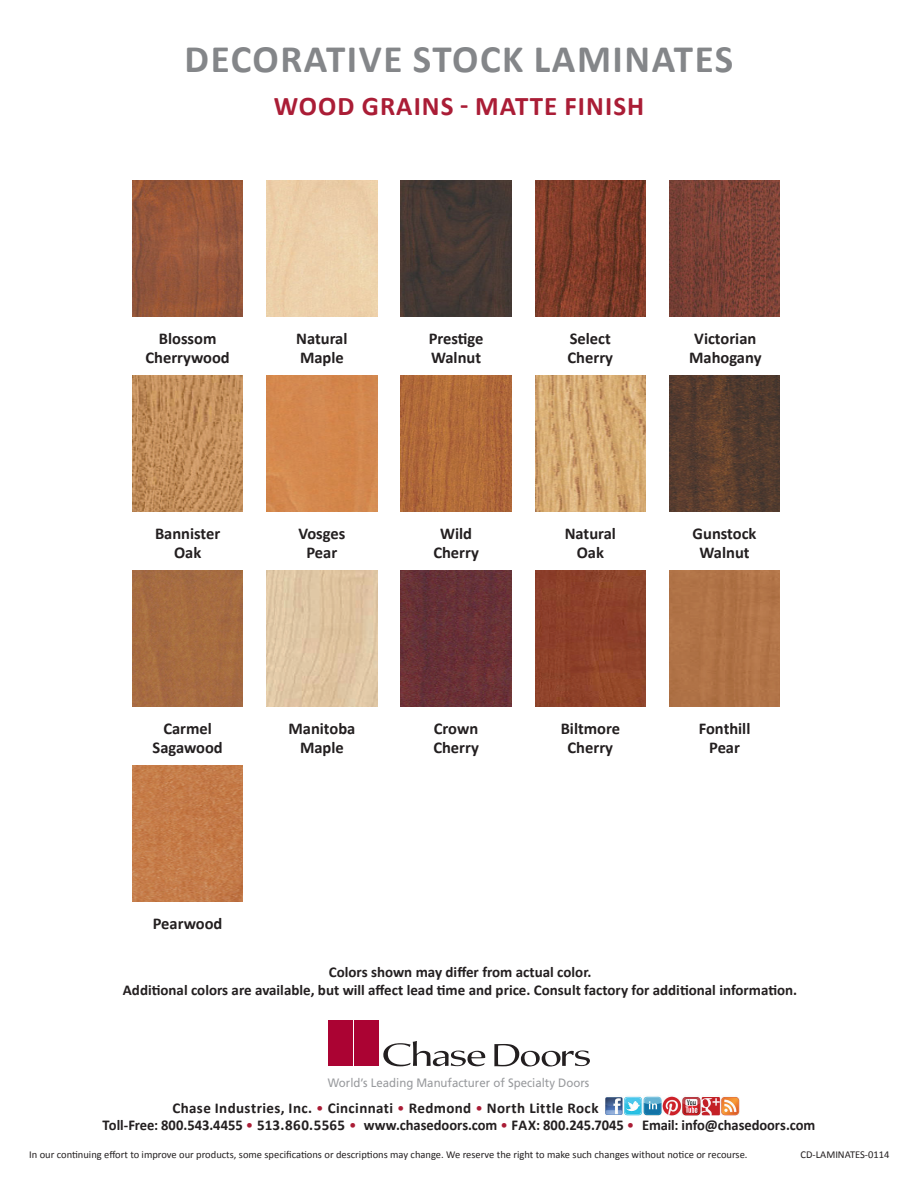
<style>
.page{position:relative;width:918px;height:1188px;background:#fff}
.page>*{position:absolute;margin:0;border:0;box-sizing:border-box;transform-origin:0 0}
.t1{font:700 39px "Calibri";letter-spacing:.04em;color:#848689}
.t2{font:700 27px "Calibri";letter-spacing:.04em;color:#aa1d36}
.t3{font:700 16.5px/19.8px "Calibri";color:#231f20;text-align:center}
.t4{font:700 15px/18px "Calibri";color:#231f20;text-align:center}
.t5{font:700 15px "Calibri";letter-spacing:.025em;color:#231f20}
.t6{font:12.15px "Frutiger";color:#999b9e;scale:.94 1}
.t7{font:10.5px "Calibri";color:#231f20}
.s1{font-weight:400;color:#aa1d36}
</style>
<div class="page">
<img style="left:605px;top:1096px;width:134px;height:20px">
<div style="left:354px;top:1021px;width:24px;height:45px;background:#ab0333"></div>
<svg style="left:383px;top:1041px;width:102px;height:25px"></svg>
<svg style="left:494px;top:1044px;width:96px;height:22px"></svg>
<div style="left:328px;top:1021px;width:24px;height:45px;background:#ab0333"></div>
<img style="left:132px;top:180px;width:111px;height:136px">
<img style="left:401px;top:180px;width:110px;height:136px">
<img style="left:669px;top:180px;width:111px;height:136px">
<img style="left:535px;top:180px;width:111px;height:136px">
<div style="left:267px;top:375px;width:110px;height:136px;background:#d4884e"></div>
<img style="left:401px;top:375px;width:110px;height:136px">
<img style="left:535px;top:375px;width:111px;height:136px">
<img style="left:669px;top:375px;width:111px;height:136px">
<img style="left:267px;top:570px;width:110px;height:136px">
<img style="left:401px;top:570px;width:110px;height:136px">
<img style="left:535px;top:570px;width:111px;height:136px">
<div style="left:669px;top:570px;width:111px;height:136px;background:#b17347"></div>
<img style="left:132px;top:375px;width:111px;height:136px">
<div style="left:132px;top:570px;width:111px;height:136px;background:#a66c41"></div>
<img style="left:132px;top:765px;width:111px;height:136px">
<h1 class="t1" style="left:185px;top:34px;width:550px">DECORATIVE STOCK LAMINATES</h1>
<h2 class="t2" style="left:274px;top:88px;width:372px">WOOD GRAINS - MATTE FINISH</h2>
<p class="t3" style="left:145px;top:328px;width:86px">Blossom<br>Cherrywood</p>
<p class="t3" style="left:296px;top:328px;width:53px;text-align:left">Natural<br>Maple</p>
<p class="t3" style="left:429px;top:328px;width:56px;text-align:left">Prestige<br>Walnut</p>
<p class="t3" style="left:568px;top:328px;width:47px;text-align:left">Select<br>Cherry</p>
<p class="t3" style="left:689px;top:328px;width:74px">Victorian<br>Mahogany</p>
<p class="t3" style="left:155px;top:523px;width:67px">Bannister<br>Oak</p>
<p class="t3" style="left:153px;top:718px;width:72px">Carmel<br>Sagawood</p>
<p class="t3" style="left:153px;top:913px;width:71px">Pearwood</p>
<p class="t3" style="left:298px;top:523px;width:48px">Vosges<br>Pear</p>
<p class="t3" style="left:433px;top:523px;width:47px">Wild<br>Cherry</p>
<p class="t3" style="left:565px;top:523px;width:53px">Natural<br>Oak</p>
<p class="t3" style="left:693px;top:523px;width:65px">Gunstock<br>Walnut</p>
<p class="t3" style="left:288px;top:718px;width:68px">Manitoba<br>Maple</p>
<p class="t3" style="left:433px;top:718px;width:47px;text-align:left">Crown<br>Cherry</p>
<p class="t3" style="left:561px;top:718px;width:61px">Biltmore<br>Cherry</p>
<p class="t3" style="left:699px;top:718px;width:53px">Fonthill<br>Pear</p>
<p class="t4" style="left:123px;top:963px;width:676px">Colors shown may differ from actual color.<br>Additional colors are available, but will affect lead time and price. Consult factory for additional information.</p>
<p class="t6" style="left:328px;top:1076px;width:280px">World’s Leading Manufacturer of Specialty Doors</p>
<p class="t5" style="left:172px;top:1098px;width:428px">Chase Industries, Inc. <span class="s1">•</span> Cincinnati <span class="s1">•</span> Redmond <span class="s1">•</span> North Little Rock</p>
<p class="t4" style="left:103px;top:1117px;width:714px">Toll-Free: 800.543.4455 <span class="s1">•</span> 513.860.5565 <span class="s1">•</span> www.chasedoors.com <span class="s1">•</span> FAX: 800.245.7045 <span class="s1">•</span> Email: info@chasedoors.com</p>
<p class="t7" style="left:29px;top:1148px;width:720px">In our continuing effort to improve our products, some specifications or descriptions may change. We reserve the right to make such changes without notice or recourse.</p>
<p class="t7" style="left:801px;top:1148px;width:90px">CD-LAMINATES-0114</p>
</div>
